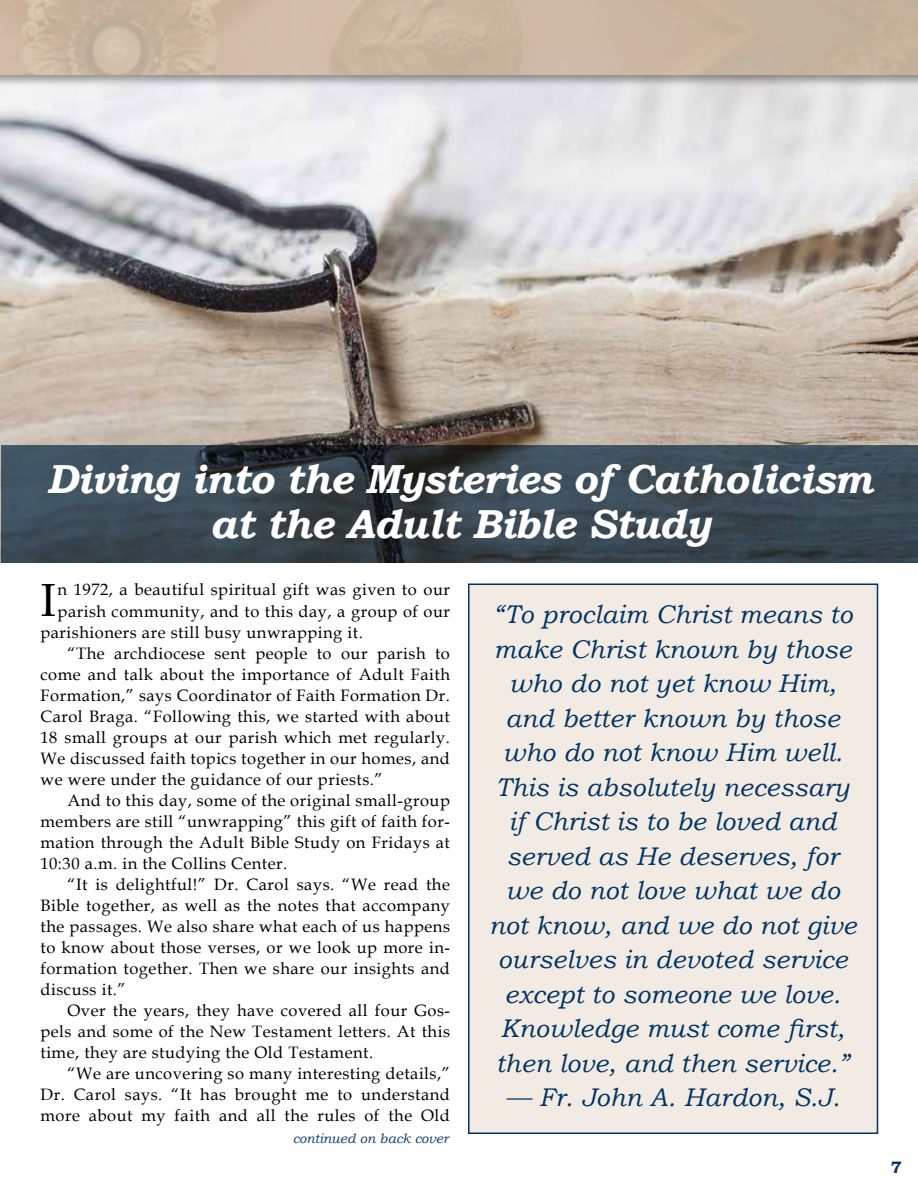
<style>
.page{position:relative;width:918px;height:1188px;background:#fff}
.page>*{position:absolute;margin:0;border:0;box-sizing:border-box;transform-origin:0 0}
.t1{font:46.65px "Book Antiqua";color:#000}
.t2{font:italic 700 40.5px/45px "Bookman Old Style";letter-spacing:-.02em;color:#fff;text-align:center}
.t3{font:italic 25.5px/34.5px "Bookman Old Style";letter-spacing:.01em;color:#003262;text-align:center}
.t4{font:16.5px "Book Antiqua";letter-spacing:.03em;color:#000}
.t5{font:700 16.5px "Bookman Old Style";color:#003262}
.t6{font:italic 13.5px "Bookman Old Style";color:#0c3c6b}
</style>
<div class="page">
<img style="left:0;top:88px;width:918px;height:475px">
<div style="left:0;top:0;width:918px;height:88px;background:#000;opacity:.39"></div>
<div style="left:0;top:0;width:918px;height:75px;background:#cbb69f"></div>
<svg style="left:1px;top:445px;width:917px;height:118px;background:#37454f"></svg>
<div style="left:468px;top:584px;width:410px;height:550px;background:#f2ebe3;border:2px solid #003262"></div>
<h2 class="t2" style="left:47px;top:456px;width:828px">Diving into the Mysteries of Catholicism at the Adult Bible Study</h2>
<h1 class="t1" style="left:40px;top:568px;width:17px">I</h1>
<p class="t4" style="left:58px;top:578px;width:394px">n 1972, a beautiful spiritual gift was given to our</p>
<p class="t4" style="left:58px;top:599px;width:394px">parish community, and to this day, a group of our</p>
<p class="t4" style="left:40px;top:620px;width:324px">parishioners are still busy unwrapping it.</p>
<p class="t4" style="left:67px;top:641px;width:384px">“The archdiocese sent people to our parish to</p>
<p class="t4" style="left:40px;top:662px;width:411px">come and talk about the importance of Adult Faith</p>
<p class="t4" style="left:40px;top:683px;width:411px">Formation,” says Coordinator of Faith Formation Dr.</p>
<p class="t4" style="left:40px;top:704px;width:411px">Carol Braga. “Following this, we started with about</p>
<p class="t4" style="left:40px;top:725px;width:411px">18 small groups at our parish which met regularly.</p>
<p class="t4" style="left:40px;top:746px;width:411px">We discussed faith topics together in our homes, and</p>
<p class="t4" style="left:40px;top:767px;width:344px">we were under the guidance of our priests.”</p>
<p class="t4" style="left:67px;top:788px;width:384px">And to this day, some of the original small-group</p>
<p class="t4" style="left:40px;top:809px;width:411px">members are still “unwrapping” this gift of faith for-</p>
<p class="t4" style="left:40px;top:830px;width:411px">mation through the Adult Bible Study on Fridays at</p>
<p class="t4" style="left:40px;top:851px;width:248px">10:30 a.m. in the Collins Center.</p>
<p class="t4" style="left:67px;top:872px;width:384px">“It is delightful!” Dr. Carol says. “We read the</p>
<p class="t4" style="left:40px;top:893px;width:411px">Bible together, as well as the notes that accompany</p>
<p class="t4" style="left:40px;top:914px;width:411px">the passages. We also share what each of us happens</p>
<p class="t4" style="left:40px;top:935px;width:411px">to know about those verses, or we look up more in-</p>
<p class="t4" style="left:40px;top:956px;width:411px">formation together. Then we share our insights and</p>
<p class="t4" style="left:40px;top:977px;width:87px">discuss it.”</p>
<p class="t4" style="left:67px;top:998px;width:384px">Over the years, they have covered all four Gos-</p>
<p class="t4" style="left:40px;top:1019px;width:411px">pels and some of the New Testament letters. At this</p>
<p class="t4" style="left:40px;top:1041px;width:334px">time, they are studying the Old Testament.</p>
<p class="t4" style="left:67px;top:1062px;width:384px">“We are uncovering so many interesting details,”</p>
<p class="t4" style="left:40px;top:1083px;width:411px">Dr. Carol says. “It has brought me to understand</p>
<p class="t4" style="left:40px;top:1104px;width:411px">more about my faith and all the rules of the Old</p>
<p class="t6" style="left:293px;top:1129px;width:157px">continued on back cover</p>
<p class="t3" style="left:489px;top:597px;width:369px">“To proclaim Christ means to make Christ known by those who do not yet know Him, and better known by those who do not know Him well.<br>This is absolutely necessary if Christ is to be loved and served as He deserves, for we do not love what we do not know, and we do not give ourselves in devoted service except to someone we love.<br>Knowledge must come first, then love, and then service.”</p>
<h3 class="t3" style="left:505px;top:1080px;width:336px">— Fr. John A. Hardon, S.J.</h3>
<p class="t5" style="left:891px;top:1155px;width:12px">7</p>
</div>
